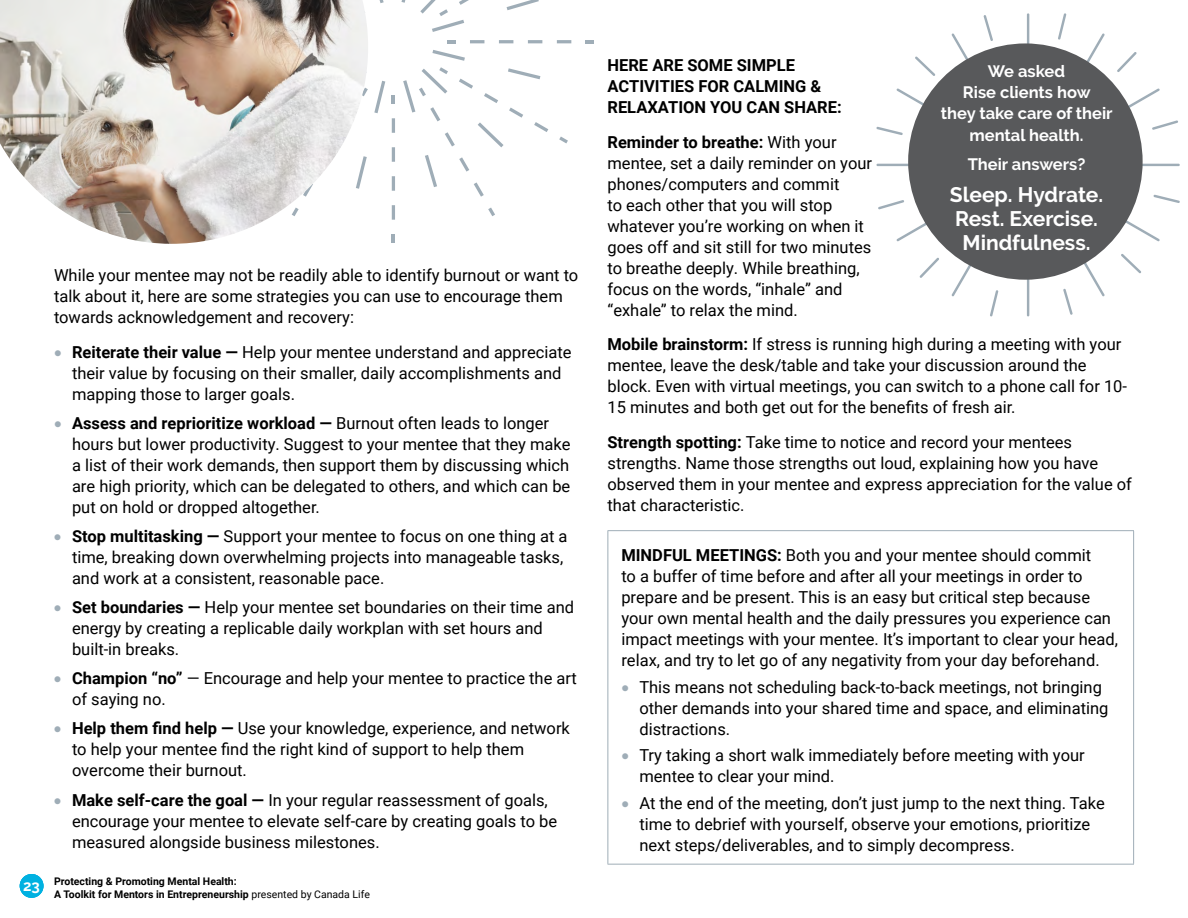
<style>
.page{position:relative;width:1188px;height:918px;background:#fff}
.page>*{position:absolute;margin:0;border:0;box-sizing:border-box;transform-origin:0 0}
.t1{font:700 21px/24px "Raleway";color:#fff;text-align:center}
.t2{font:16.5px/21px "Roboto";color:#000}
.t3{font:700 16.5px/21px "Raleway";color:#fff;text-align:center}
.t4{font:700 16.5px/21px "Roboto";color:#000}
.t5{font:700 15px "Raleway";color:#fff}
.t6{font:700 10.5px/12.6px "Roboto";color:#000}
.s1{color:#9fadb7}
.s2{font-weight:700}
.s3{font-weight:400}
</style>
<div class="page">
<svg style="left:392px;top:96px;width:3px;height:8px"></svg>
<hr style="left:392px;top:205px;width:3px;height:15px;background:#9fadb7">
<hr style="left:392px;top:176px;width:3px;height:15px;background:#9fadb7">
<hr style="left:392px;top:147px;width:3px;height:15px;background:#9fadb7">
<hr style="left:392px;top:118px;width:3px;height:15px;background:#9fadb7">
<svg style="left:392px;top:234px;width:3px;height:8px"></svg>
<svg style="left:488px;top:208px;width:7px;height:8px"></svg>
<svg style="left:559px;top:137px;width:9px;height:6px"></svg>
<svg style="left:447px;top:40px;width:9px;height:3px"></svg>
<hr style="left:557px;top:40px;width:14px;height:3px;background:#9fadb7">
<hr style="left:528px;top:40px;width:14px;height:3px;background:#9fadb7">
<hr style="left:499px;top:40px;width:14px;height:3px;background:#9fadb7">
<hr style="left:470px;top:40px;width:14px;height:3px;background:#9fadb7">
<svg style="left:586px;top:40px;width:8px;height:3px"></svg>
<svg style="left:374px;top:81px;width:11px;height:32px"></svg>
<svg style="left:380px;top:0;width:4px;height:3px"></svg>
<svg style="left:432px;top:50px;width:33px;height:11px"></svg>
<svg style="left:403px;top:67px;width:145px;height:130px"></svg>
<svg style="left:507px;top:0;width:32px;height:10px"></svg>
<svg style="left:420px;top:0;width:49px;height:32px"></svg>
<hr style="left:608px;top:530px;width:526px;height:1px;background:#9fadb7">
<hr style="left:608px;top:531px;width:1px;height:333px;background:#9fadb7">
<hr style="left:1133px;top:531px;width:1px;height:333px;background:#9fadb7">
<hr style="left:608px;top:864px;width:526px;height:1px;background:#9fadb7">
<img style="left:0;top:0;width:368px;height:244px">
<hr style="left:1027px;top:13px;width:2px;height:113px;background:#9fadb7">
<hr style="left:1027px;top:204px;width:2px;height:112px;background:#9fadb7">
<hr style="left:876px;top:164px;width:113px;height:2px;background:#9fadb7">
<hr style="left:1067px;top:164px;width:113px;height:2px;background:#9fadb7">
<svg style="left:876px;top:15px;width:117px;height:136px"></svg>
<svg style="left:1044px;top:180px;width:136px;height:135px"></svg>
<svg style="left:878px;top:180px;width:137px;height:136px"></svg>
<svg style="left:1058px;top:13px;width:120px;height:130px"></svg>
<div style="left:908px;top:43px;width:235px;height:237px;background:#58595b;border-radius:50%"></div>
<div style="left:20px;top:874px;width:23px;height:24px;background:#00b1e1;border-radius:50%"></div>
<p class="t5" style="left:23px;top:877px;width:18px">23</p>
<p class="t2" style="left:54px;top:264px;width:526px">While your mentee may not be readily able to identify burnout or want to talk about it, here are some strategies you can use to encourage them towards acknowledgement and recovery:</p>
<p class="t2" style="left:72px;top:341px;width:501px;text-indent:-18px"><span class="s1">•</span> <span class="s2">Reiterate their value —</span> Help your mentee understand and appreciate their value by focusing on their smaller, daily accomplishments and mapping those to larger goals.</p>
<p class="t2" style="left:72px;top:412px;width:500px;text-indent:-18px"><span class="s1">•</span> <span class="s2">Assess and reprioritize workload —</span> Burnout often leads to longer hours but lower productivity. Suggest to your mentee that they make a list of their work demands, then support them by discussing which are high priority, which can be delegated to others, and which can be put on hold or dropped altogether.</p>
<p class="t2" style="left:72px;top:525px;width:497px;text-indent:-18px"><span class="s1">•</span> <span class="s2">Stop multitasking —</span> Support your mentee to focus on one thing at a time, breaking down overwhelming projects into manageable tasks, and work at a consistent, reasonable pace.</p>
<p class="t2" style="left:72px;top:596px;width:504px;text-indent:-18px"><span class="s1">•</span> <span class="s2">Set boundaries —</span> Help your mentee set boundaries on their time and energy by creating a replicable daily workplan with set hours and built-in breaks.</p>
<p class="t2" style="left:72px;top:667px;width:506px;text-indent:-18px"><span class="s1">•</span> <span class="s2">Champion “no”</span> — Encourage and help your mentee to practice the art of saying no.</p>
<p class="t2" style="left:72px;top:718px;width:499px;text-indent:-18px"><span class="s1">•</span> <span class="s2">Help them find help —</span> Use your knowledge, experience, and network to help your mentee find the right kind of support to help them overcome their burnout.</p>
<p class="t2" style="left:72px;top:789px;width:487px;text-indent:-18px"><span class="s1">•</span> <span class="s2">Make self-care the goal —</span> In your regular reassessment of goals, encourage your mentee to elevate self-care by creating goals to be measured alongside business milestones.</p>
<p class="t6" style="left:54px;top:875px;width:317px">Protecting &amp; Promoting Mental Health:<br>A Toolkit for Mentors in Entrepreneurship <span class="s3">presented by Canada Life</span></p>
<p class="t4" style="left:608px;top:54px;width:236px">HERE ARE SOME SIMPLE<br>ACTIVITIES FOR CALMING &amp;<br>RELAXATION YOU CAN SHARE:</p>
<p class="t2" style="left:608px;top:131px;width:266px"><span class="s2">Reminder to breathe:</span> With your mentee, set a daily reminder on your phones/computers and commit<br>to each other that you will stop whatever you’re working on when it goes off and sit still for two minutes to breathe deeply. While breathing, focus on the words, “inhale” and “exhale” to relax the mind.</p>
<p class="t2" style="left:608px;top:333px;width:521px"><span class="s2">Mobile brainstorm:</span> If stress is running high during a meeting with your mentee, leave the desk/table and take your discussion around the block. Even with virtual meetings, you can switch to a phone call for 10- 15 minutes and both get out for the benefits of fresh air.</p>
<p class="t2" style="left:608px;top:431px;width:526px"><span class="s2">Strength spotting:</span> Take time to notice and record your mentees strengths. Name those strengths out loud, explaining how you have observed them in your mentee and express appreciation for the value of that characteristic.</p>
<p class="t2" style="left:621px;top:544px;width:498px"><span class="s2">MINDFUL MEETINGS:</span> Both you and your mentee should commit<br>to a buffer of time before and after all your meetings in order to prepare and be present. This is an easy but critical step because your own mental health and the daily pressures you experience can impact meetings with your mentee. It’s important to clear your head, relax, and try to let go of any negativity from your day beforehand.</p>
<p class="t2" style="left:639px;top:676px;width:471px;text-indent:-18px"><span class="s1">•</span> This means not scheduling back-to-back meetings, not bringing other demands into your shared time and space, and eliminating distractions.</p>
<p class="t2" style="left:639px;top:744px;width:447px;text-indent:-18px"><span class="s1">•</span> Try taking a short walk immediately before meeting with your mentee to clear your mind.</p>
<p class="t2" style="left:639px;top:792px;width:467px;text-indent:-18px"><span class="s1">•</span> At the end of the meeting, don’t just jump to the next thing. Take time to debrief with yourself, observe your emotions, prioritize next steps/deliverables, and to simply decompress.</p>
<p class="t3" style="left:941px;top:61px;width:173px">We asked<br>Rise clients how<br>they take care of their mental health.</p>
<p class="t3" style="left:968px;top:153px;width:119px">Their answers?</p>
<p class="t1" style="left:950px;top:182px;width:155px">Sleep. Hydrate.<br>Rest. Exercise.<br>Mindfulness.</p>
</div>
